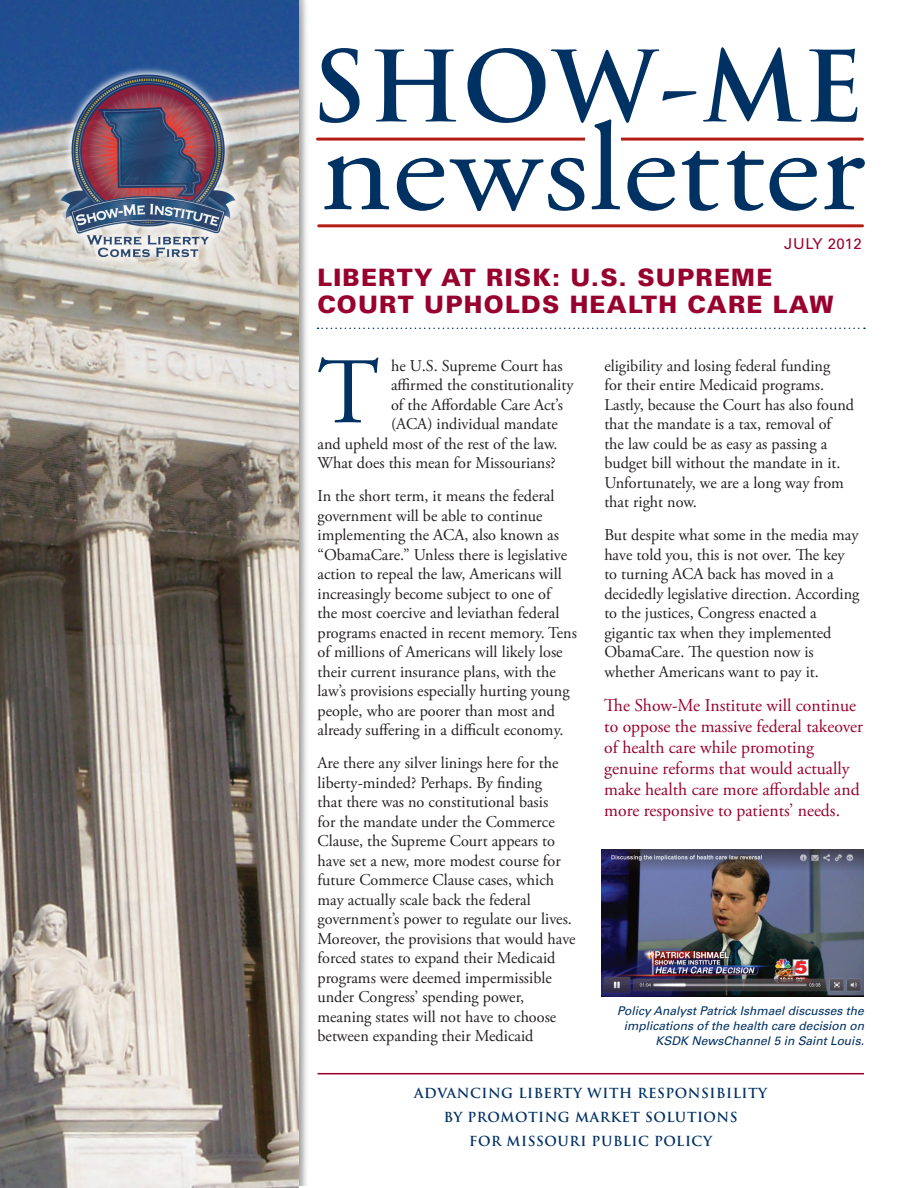
<style>
.page{position:relative;width:918px;height:1188px;background:#fff}
.page>*{position:absolute;margin:0;border:0;box-sizing:border-box;transform-origin:0 0}
.t1{font:700 95.55px "Trajan Pro";letter-spacing:.02em;color:#003163}
.t2{font:93.75px "Adobe Garamond Pro";color:#003163}
.t3{font:900 24px/27px "Univers";letter-spacing:.05em;color:#98012d}
.t4{font:18px/21px "Adobe Garamond Pro";color:#98012d}
.t5{font:16.5px/19.5px "Adobe Garamond Pro";color:#231f20}
.t6{font:15px "Univers";letter-spacing:.03em;color:#98012d}
.t7{font:700 13.5px/24px "Trajan Pro";letter-spacing:.04em;color:#003163;text-align:center}
.t8{font:italic 12px/15px "Univers";color:#003163;text-align:right}
</style>
<div class="page">
<img style="left:298px;top:0;width:24px;height:1186px">
<svg style="left:318px;top:328px;width:547px;height:1px"></svg>
<hr style="left:318px;top:138px;width:544px;height:3px;background:#b41d15">
<hr style="left:319px;top:224px;width:543px;height:3px;background:#b41d15">
<svg style="left:324px;top:119px;width:541px;height:92px"></svg>
<hr style="left:318px;top:1073px;width:546px;height:1px;background:#98012d">
<img style="left:0;top:0;width:298px;height:1188px">
<img style="left:34px;top:52px;width:231px;height:231px">
<img style="left:602px;top:849px;width:262px;height:147px">
<h1 class="t1" style="left:311px;top:27px;width:554px">SHOW-ME</h1>
<p class="t6" style="left:784px;top:235px;width:79px">JULY 2012</p>
<h3 class="t3" style="left:318px;top:264px;width:517px">LIBERTY AT RISK: U.S. SUPREME<br>COURT UPHOLDS HEALTH CARE LAW</h3>
<h2 class="t2" style="left:318px;top:336px;width:63px">T</h2>
<p class="t5" style="left:391px;top:356px;width:173px">he U.S. Supreme Court has</p>
<p class="t5" style="left:391px;top:376px;width:184px">affirmed the constitutionality</p>
<p class="t5" style="left:391px;top:395px;width:173px">of the Affordable Care Act’s</p>
<p class="t5" style="left:391px;top:415px;width:168px">(ACA) individual mandate</p>
<p class="t5" style="left:318px;top:434px;width:242px">and upheld most of the rest of the law.</p>
<p class="t5" style="left:318px;top:454px;width:240px">What does this mean for Missourians?</p>
<p class="t5" style="left:318px;top:487px;width:261px">In the short term, it means the federal government will be able to continue implementing the ACA, also known as “ObamaCare.” Unless there is legislative action to repeal the law, Americans will increasingly become subject to one of<br>the most coercive and leviathan federal programs enacted in recent memory. Tens of millions of Americans will likely lose their current insurance plans, with the law’s provisions especially hurting young people, who are poorer than most and already suffering in a difficult economy.</p>
<p class="t5" style="left:318px;top:754px;width:260px">Are there any silver linings here for the liberty-minded? Perhaps. By finding<br>that there was no constitutional basis<br>for the mandate under the Commerce Clause, the Supreme Court appears to have set a new, more modest course for future Commerce Clause cases, which may actually scale back the federal government’s power to regulate our lives.<br>Moreover, the provisions that would have forced states to expand their Medicaid programs were deemed impermissible under Congress’ spending power, meaning states will not have to choose between expanding their Medicaid</p>
<p class="t5" style="left:604px;top:356px;width:251px">eligibility and losing federal funding<br>for their entire Medicaid programs.<br>Lastly, because the Court has also found that the mandate is a tax, removal of the law could be as easy as passing a budget bill without the mandate in it.<br>Unfortunately, we are a long way from that right now.</p>
<p class="t5" style="left:604px;top:526px;width:257px">But despite what some in the media may have told you, this is not over. The key to turning ACA back has moved in a decidedly legislative direction. According to the justices, Congress enacted a gigantic tax when they implemented ObamaCare. The question now is whether Americans want to pay it.</p>
<p class="t4" style="left:604px;top:695px;width:260px">The Show-Me Institute will continue to oppose the massive federal takeover of health care while promoting genuine reforms that would actually make health care more affordable and more responsive to patients’ needs.</p>
<p class="t8" style="left:617px;top:1003px;width:248px">Policy Analyst Patrick Ishmael discusses the implications of the health care decision on<br>KSDK NewsChannel 5 in Saint Louis.</p>
<p class="t7" style="left:414px;top:1081px;width:355px">ADVANCING LIBERTY WITH RESPONSIBILITY<br>BY PROMOTING MARKET SOLUTIONS<br>FOR MISSOURI PUBLIC POLICY</p>
</div>
